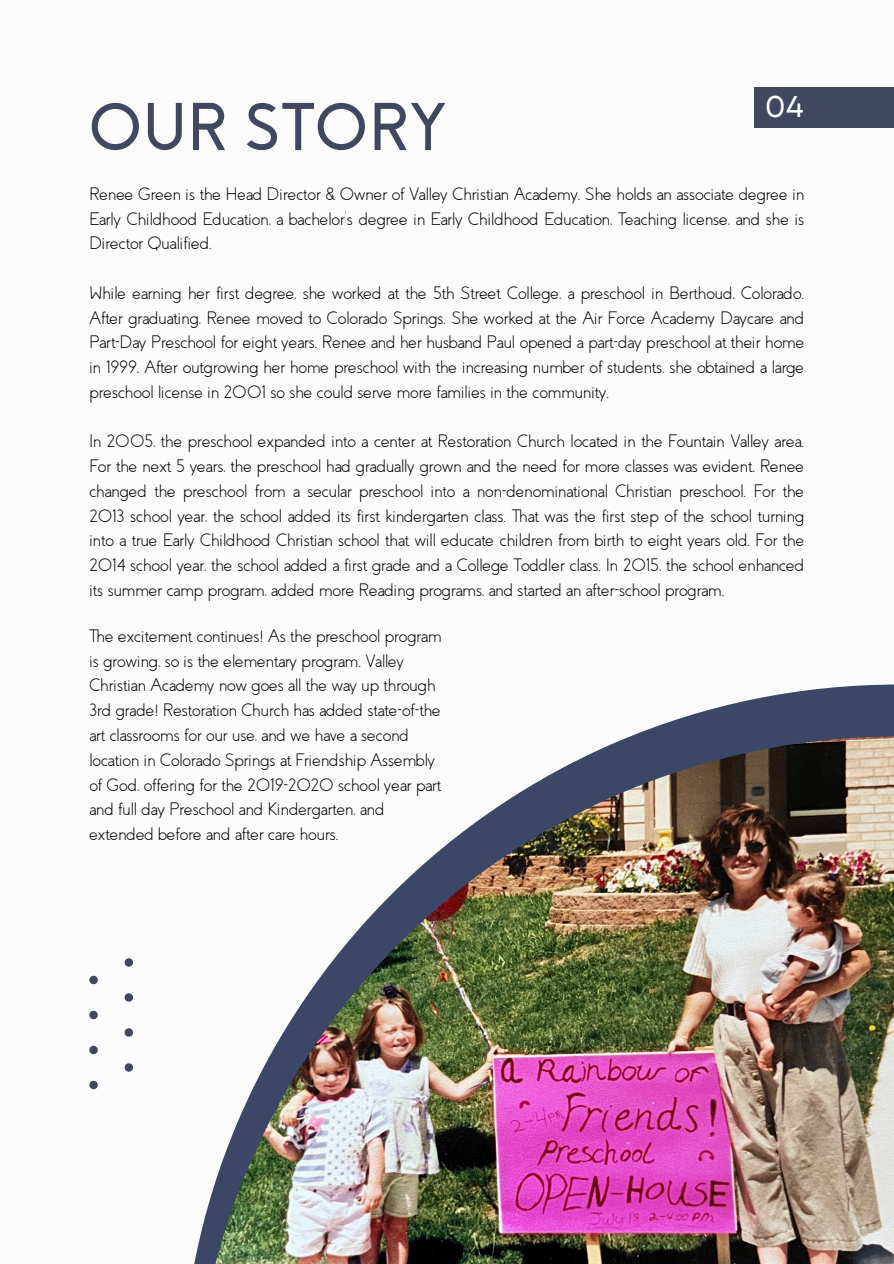
<style>
.page{position:relative;width:894px;height:1264px;background:#fff}
.page>*{position:absolute;margin:0;border:0;box-sizing:border-box;transform-origin:0 0}
.t1{font:700 67.5px "Coves";color:#41475e}
.t2{font:30px "Garet";color:#fcfcfc}
.t3{font:300 18px/24.8px "Coves";color:#000;text-align:justify}
</style>
<div class="page">
<div style="left:754px;top:87px;width:139px;height:40px;background:#41475e"></div>
<svg style="left:631px;top:684px;width:262px;height:52px;fill:#3c4666"></svg>
<img style="left:194px;top:736px;width:699px;height:527px">
<svg style="left:89px;top:1080px;width:9px;height:9px"></svg>
<svg style="left:89px;top:1045px;width:9px;height:9px"></svg>
<svg style="left:89px;top:1010px;width:9px;height:9px"></svg>
<svg style="left:89px;top:975px;width:9px;height:9px"></svg>
<svg style="left:125px;top:1063px;width:8px;height:8px"></svg>
<svg style="left:125px;top:1028px;width:8px;height:8px"></svg>
<svg style="left:125px;top:993px;width:8px;height:8px"></svg>
<svg style="left:125px;top:958px;width:8px;height:8px"></svg>
<p class="t1" style="left:89px;top:94px;width:358px">OUR STORY</p>
<p class="t2" style="left:764px;top:85px;width:41px">04</p>
<p class="t3" style="left:89px;top:182px;width:716px">Renee Green is the Head Director &amp; Owner of Valley Christian Academy. She holds an associate degree in Early Childhood Education, a bachelor’s degree in Early Childhood Education, Teaching license, and she is Director Qualified.</p>
<p class="t3" style="left:89px;top:281px;width:716px">While earning her first degree, she worked at the 5th Street College, a preschool in Berthoud, Colorado.<br>After graduating, Renee moved to Colorado Springs. She worked at the Air Force Academy Daycare and Part-Day Preschool for eight years. Renee and her husband Paul opened a part-day preschool at their home in 1999. After outgrowing her home preschool with the increasing number of students, she obtained a large preschool license in 2001 so she could serve more families in the community.</p>
<p class="t3" style="left:89px;top:429px;width:716px">In 2005, the preschool expanded into a center at Restoration Church located in the Fountain Valley area.<br>For the next 5 years, the preschool had gradually grown and the need for more classes was evident. Renee changed the preschool from a secular preschool into a non-denominational Christian preschool. For the 2013 school year, the school added its first kindergarten class. That was the first step of the school turning into a true Early Childhood Christian school that will educate children from birth to eight years old. For the 2014 school year, the school added a first grade and a College Toddler class. In 2015, the school enhanced its summer camp program, added more Reading programs, and started an after-school program.</p>
<p class="t3" style="left:89px;top:624px;width:353px;text-align:left">The excitement continues! As the preschool program is growing, so is the elementary program. Valley Christian Academy now goes all the way up through 3rd grade! Restoration Church has added state-of-the art classrooms for our use, and we have a second location in Colorado Springs at Friendship Assembly of God, offering for the 2019-2020 school year part and full day Preschool and Kindergarten, and extended before and after care hours.</p>
</div>
